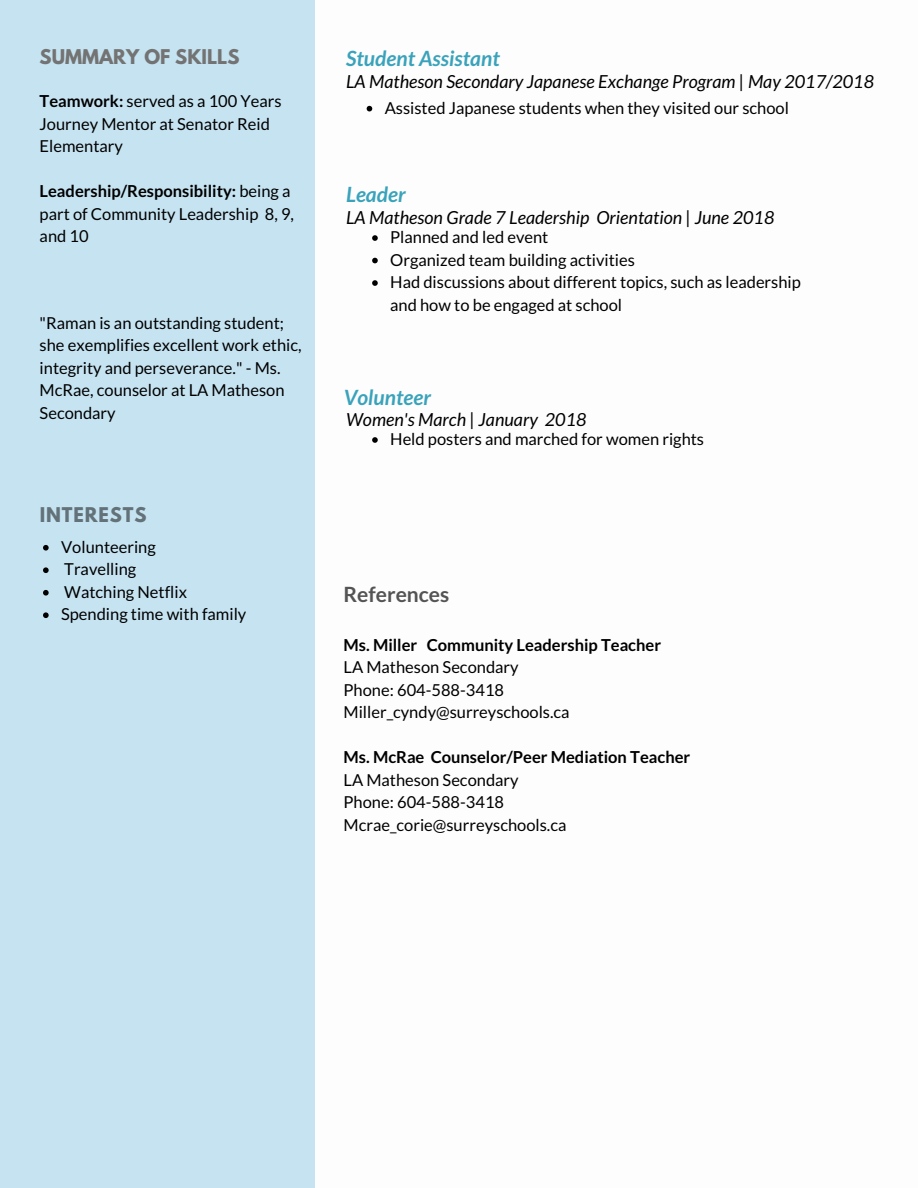
<style>
.page{position:relative;width:918px;height:1188px;background:#fff}
.page>*{position:absolute;margin:0;border:0;box-sizing:border-box;transform-origin:0 0}
.t1{font:italic 700 21px "Lato";color:#3aa3bb}
.t2{font:700 21px "Lato";color:#545454}
.t3{font:italic 18px "Lato";color:#000}
.t4{font:700 18px "League Spartan";color:#737373}
.t5{font:700 18px "League Spartan";letter-spacing:.05em;color:#000}
.t6{font:16.5px/22.5px "Lato";color:#000}
.t7{font:700 16.5px "Lato";color:#000}
.s1{font-weight:700}
</style>
<div class="page">
<div style="left:0;top:0;width:315px;height:1188px;background:#c6e3f1"></div>
<svg style="left:43px;top:545px;width:6px;height:6px"></svg>
<svg style="left:43px;top:567px;width:6px;height:6px"></svg>
<svg style="left:43px;top:590px;width:6px;height:6px"></svg>
<svg style="left:43px;top:612px;width:6px;height:6px"></svg>
<svg style="left:372px;top:437px;width:6px;height:6px"></svg>
<svg style="left:372px;top:235px;width:6px;height:6px"></svg>
<svg style="left:372px;top:258px;width:6px;height:5px"></svg>
<svg style="left:372px;top:280px;width:6px;height:6px"></svg>
<svg style="left:367px;top:106px;width:5px;height:5px"></svg>
<p class="t4" style="left:40px;top:48px;width:201px">SUMMARY OF SKILLS</p>
<p class="t6" style="left:40px;top:89px;width:244px"><span class="s1">Teamwork:</span> served as a 100 Years<br>Journey Mentor at Senator Reid<br>Elementary</p>
<p class="t6" style="left:40px;top:179px;width:256px"><span class="s1">Leadership/Responsibility:</span> being a part of Community Leadership 8, 9, and 10</p>
<p class="t6" style="left:40px;top:311px;width:264px">"Raman is an outstanding student; she exemplifies excellent work ethic, integrity and perseverance." - Ms.<br>McRae, counselor at LA Matheson<br>Secondary</p>
<p class="t5" style="left:40px;top:506px;width:109px">INTERESTS</p>
<p class="t6" style="left:61px;top:535px;width:187px">Volunteering<br>Travelling<br>Watching Netflix<br>Spending time with family</p>
<p class="t1" style="left:346px;top:46px;width:155px">Student Assistant</p>
<p class="t3" style="left:346px;top:70px;width:530px">LA Matheson Secondary Japanese Exchange Program | May 2017/2018</p>
<p class="t6" style="left:385px;top:96px;width:406px">Assisted Japanese students when they visited our school</p>
<p class="t1" style="left:346px;top:182px;width:61px">Leader</p>
<p class="t3" style="left:346px;top:206px;width:430px">LA Matheson Grade 7 Leadership Orientation | June 2018</p>
<p class="t6" style="left:390px;top:225px;width:412px">Planned and led event<br>Organized team building activities<br>Had discussions about different topics, such as leadership and how to be engaged at school</p>
<p class="t1" style="left:344px;top:384px;width:89px">Volunteer</p>
<p class="t3" style="left:346px;top:408px;width:242px">Women's March | January 2018</p>
<p class="t6" style="left:390px;top:427px;width:315px">Held posters and marched for women rights</p>
<p class="t2" style="left:344px;top:581px;width:107px">References</p>
<p class="t7" style="left:344px;top:635px;width:319px">Ms. Miller Community Leadership Teacher</p>
<p class="t6" style="left:344px;top:656px;width:228px">LA Matheson Secondary<br>Phone: 604-588-3418<br>Miller_cyndy@surreyschools.ca</p>
<p class="t7" style="left:344px;top:747px;width:348px">Ms. McRae Counselor/Peer Mediation Teacher</p>
<p class="t6" style="left:344px;top:768px;width:224px">LA Matheson Secondary<br>Phone: 604-588-3418<br>Mcrae_corie@surreyschools.ca</p>
</div>
